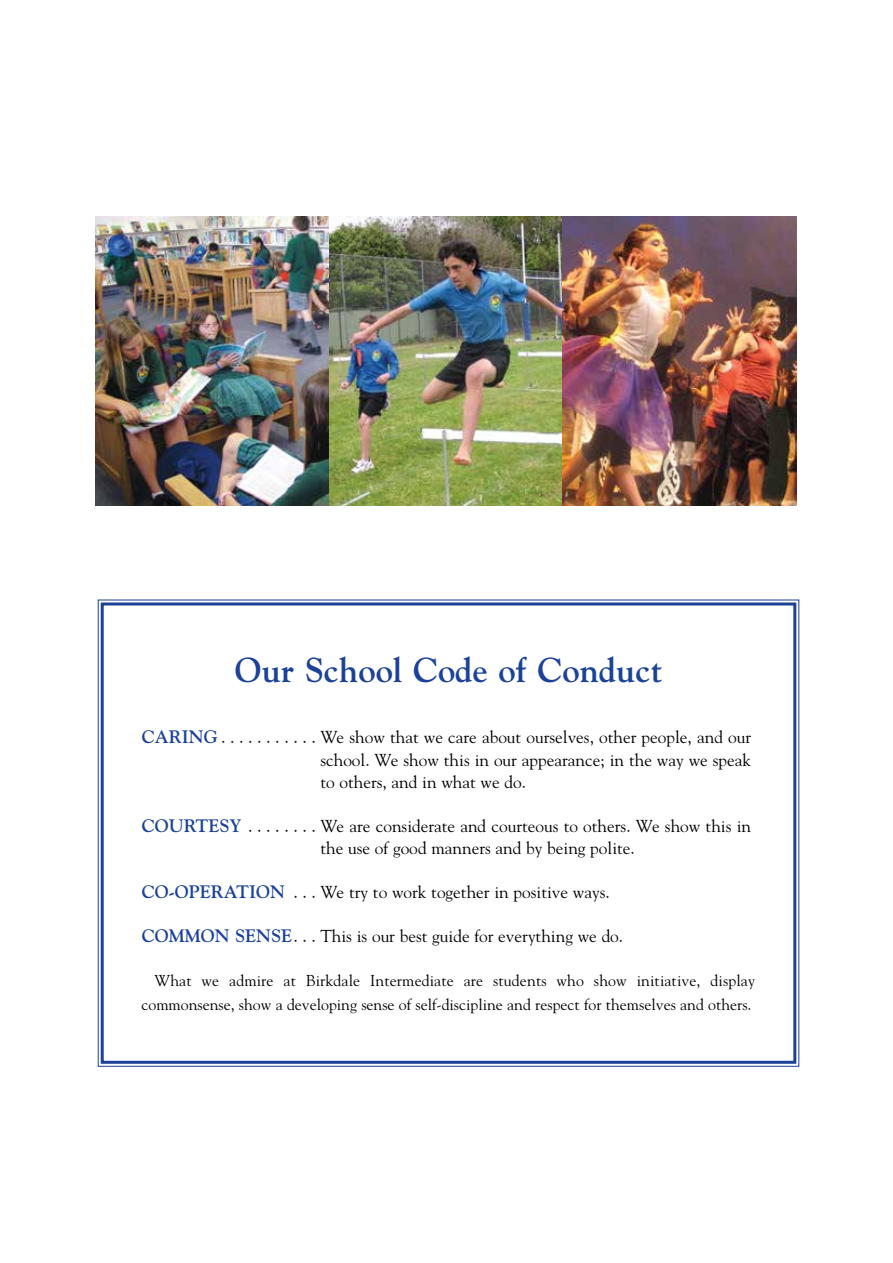
<style>
.page{position:relative;width:893px;height:1263px;background:#fff}
.page>*{position:absolute;margin:0;border:0;box-sizing:border-box;transform-origin:0 0}
.t1{font:700 34.5px "Goudy";color:#1b4298}
.t2{font:17.25px/22.5px "Goudy";color:#000;text-align:justify}
.t3{font:15.75px/23.2px "Goudy";color:#000;text-align:right}
.s1{font-weight:700;font-size:18px;color:#1b4298}
.s2{font-size:18px}
</style>
<div class="page">
<img style="left:96px;top:217px;width:700px;height:289px">
<div style="left:101px;top:602px;width:695px;height:462px;border:3px solid #1b4298"></div>
<h1 class="t1" style="left:235px;top:650px;width:429px">Our School Code of Conduct</h1>
<p class="t2" style="left:320px;top:725px;width:432px;text-indent:-179px"><span class="s1">CARING</span> <span class="s2">. . . . . . . . . . .</span> We show that we care about ourselves, other people, and our school. We show this in our appearance; in the way we speak to others, and in what we do.</p>
<p class="t2" style="left:320px;top:814px;width:432px;text-indent:-179px"><span class="s1">COURTESY</span> <span class="s2">. . . . . . . .</span> We are considerate and courteous to others. We show this in the use of good manners and by being polite.</p>
<p class="t2" style="left:142px;top:880px;width:470px"><span class="s1">CO-OPERATION</span> <span class="s2">. . .</span> We try to work together in positive ways.</p>
<p class="t2" style="left:142px;top:924px;width:483px"><span class="s1">COMMON SENSE</span><span class="s2">. . .</span> This is our best guide for everything we do.</p>
<p class="t3" style="left:141px;top:969px;width:615px">What we admire at Birkdale Intermediate are students who show initiative, display commonsense, show a developing sense of self-discipline and respect for themselves and others.</p>
</div>
